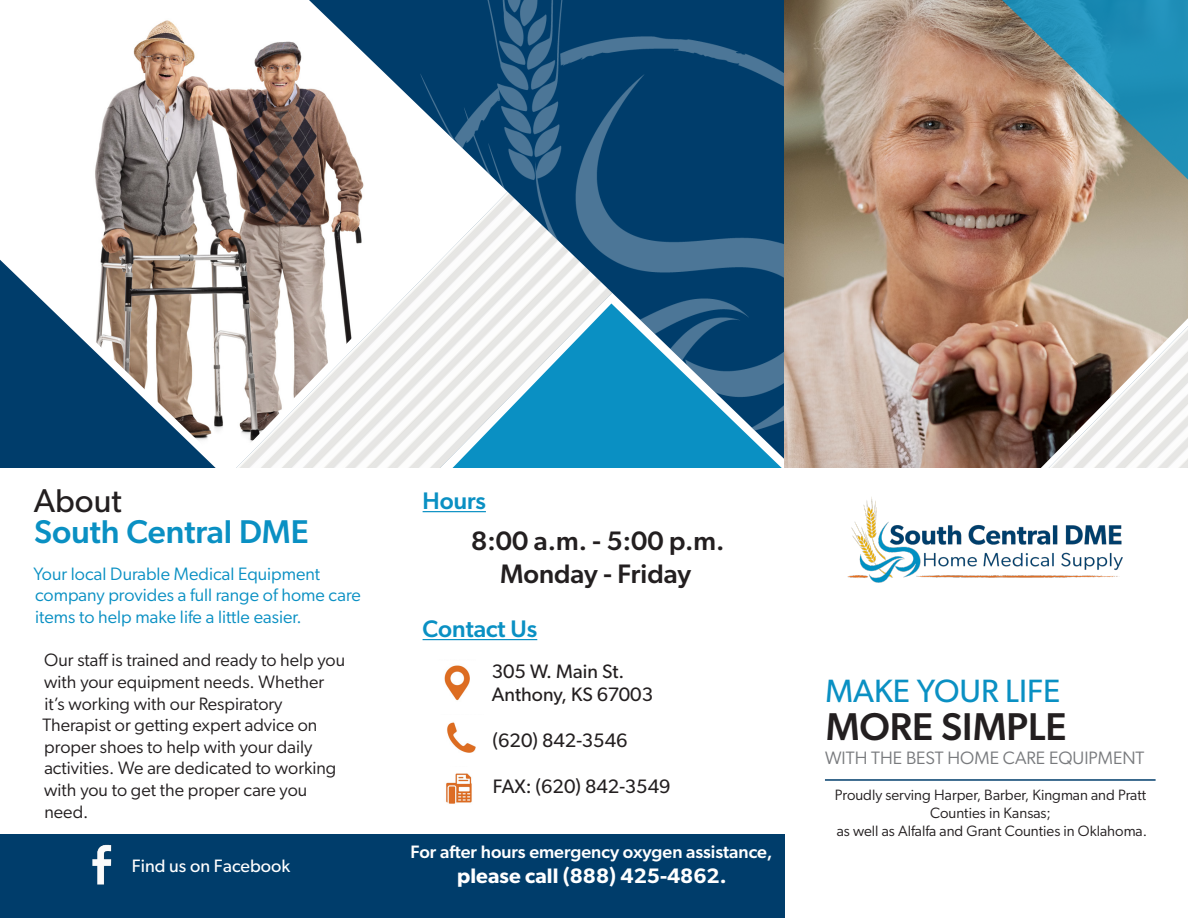
<style>
.page{position:relative;width:1188px;height:918px;background:#fff}
.page>*{position:absolute;margin:0;border:0;box-sizing:border-box;transform-origin:0 0}
.t1{font:500 38.85px "Gibson";color:#231f20}
.t2{font:500 33px "Gibson";color:#0a90c3}
.t3{font:33px "Gibson";color:#231f20}
.t4{font:32.4px "Gibson";color:#0a90c3}
.t5{font:500 26.85px "Gibson";color:#231f20}
.t6{font:500 24px "Gibson";color:#0a90c3}
.t7{font:600 21px "Gibson";color:#fff}
.t8{font:19.5px "Gibson";color:#231f20}
.t9{font:18px/21.6px "Gibson";color:#231f20}
.t10{font:18px/21.6px "Gibson";color:#0a90c3}
.t11{font:500 18px "Gibson";color:#fff}
.t12{font:18px "Gibson";color:#787a7d}
.t13{font:18px "Gibson";color:#fff}
.t14{font:15px/18px "Gibson";color:#231f20;text-align:center}
</style>
<div class="page">
<img style="left:95px;top:20px;width:214px;height:240px">
<svg style="left:0;top:260px;width:101px;height:208px;fill:#003d6b"></svg>
<svg style="left:101px;top:116px;width:208px;height:352px"></svg>
<img style="left:213px;top:166px;width:96px;height:302px">
<img style="left:309px;top:0;width:475px;height:468px">
<img style="left:784px;top:0;width:110px;height:468px">
<svg style="left:843px;top:318px;width:186px;height:150px;background:#9e867b"></svg>
<img style="left:1029px;top:372px;width:159px;height:96px">
<svg style="left:894px;top:0;width:294px;height:372px;background:#9e9082"></svg>
<img style="left:847px;top:497px;width:276px;height:86px">
<hr style="left:825px;top:779px;width:331px;height:2px;background:#003d6b">
<hr style="left:423px;top:639px;width:114px;height:1px;background:#0a90c3">
<div style="left:0;top:835px;width:784px;height:83px;background:#003d6b"></div>
<hr style="left:423px;top:511px;width:63px;height:1px;background:#0a90c3">
<img style="left:444px;top:665px;width:26px;height:36px">
<img style="left:447px;top:722px;width:29px;height:31px">
<img style="left:446px;top:773px;width:26px;height:31px">
<img style="left:92px;top:844px;width:20px;height:41px">
<p class="t3" style="left:34px;top:481px;width:89px">About</p>
<p class="t2" style="left:34px;top:512px;width:276px">South Central DME</p>
<p class="t10" style="left:33px;top:563px;width:329px">Your local Durable Medical Equipment company provides a full range of home care items to help make life a little easier.</p>
<p class="t9" style="left:42px;top:649px;width:304px">Our staff is trained and ready to help you with your equipment needs. Whether it’s working with our Respiratory<br>Therapist or getting expert advice on proper shoes to help with your daily activities. We are dedicated to working with you to get the proper care you need.</p>
<p class="t13" style="left:132px;top:855px;width:160px">Find us on Facebook</p>
<p class="t6" style="left:423px;top:487px;width:65px">Hours</p>
<p class="t5" style="left:471px;top:525px;width:255px">8:00 a.m. - 5:00 p.m.</p>
<p class="t5" style="left:500px;top:557px;width:192px">Monday - Friday</p>
<p class="t6" style="left:423px;top:615px;width:116px">Contact Us</p>
<p class="t8" style="left:492px;top:659px;width:134px">305 W. Main St.</p>
<p class="t8" style="left:492px;top:683px;width:163px">Anthony, KS 67003</p>
<p class="t8" style="left:493px;top:728px;width:136px">(620) 842-3546</p>
<p class="t8" style="left:493px;top:775px;width:179px">FAX: (620) 842-3549</p>
<p class="t11" style="left:411px;top:841px;width:364px">For after hours emergency oxygen assistance,</p>
<p class="t7" style="left:457px;top:864px;width:271px">please call (888) 425-4862.</p>
<p class="t4" style="left:826px;top:671px;width:236px">MAKE YOUR LIFE</p>
<p class="t1" style="left:826px;top:704px;width:242px">MORE SIMPLE</p>
<p class="t12" style="left:825px;top:747px;width:321px">WITH THE BEST HOME CARE EQUIPMENT</p>
<p class="t14" style="left:835px;top:786px;width:313px">Proudly serving Harper, Barber, Kingman and Pratt<br>Counties in Kansas;</p>
<p class="t14" style="left:837px;top:822px;width:312px">as well as Alfalfa and Grant Counties in Oklahoma.</p>
</div>
